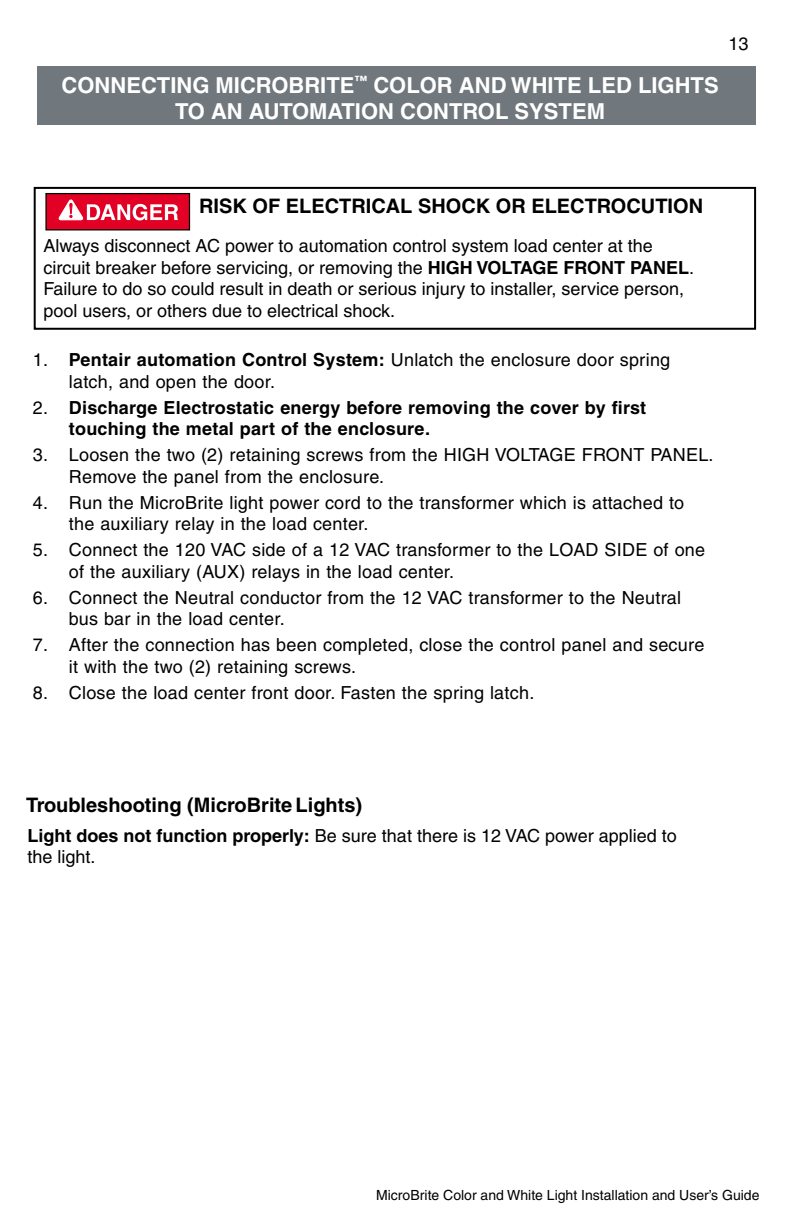
<style>
.page{position:relative;width:792px;height:1224px;background:#fff}
.page>*{position:absolute;margin:0;border:0;box-sizing:border-box;transform-origin:0 0}
.t1{font:700 22px/26.4px "Helvetica";color:#fff;text-align:center}
.t2{font:700 20px "Helvetica";color:#000}
.t3{font:18px/21.6px "Helvetica";letter-spacing:.015em;color:#000}
.t4{font:700 18px/21.6px "Helvetica";letter-spacing:.015em;color:#000}
.t5{font:14px "Helvetica";color:#000}
.s1{font-weight:700}
.s2{font-weight:400}
</style>
<div class="page">
<div style="left:46px;top:194px;width:143px;height:36px;background:#e20025"></div>
<div style="left:45px;top:193px;width:145px;height:37px;border:1px solid #000"></div>
<svg style="left:58px;top:199px;width:120px;height:22px"></svg>
<div style="left:34px;top:187px;width:722px;height:143px;border:2px solid #000"></div>
<div style="left:37px;top:66px;width:719px;height:59px;background:#70787d"></div>
<p class="t1" style="left:62px;top:71px;width:659px">CONNECTING MICROBRITE<sup>™</sup> COLOR AND WHITE LED LIGHTS<br>TO AN AUTOMATION CONTROL SYSTEM</p>
<p class="t3" style="left:729px;top:33px;width:22px">13</p>
<p class="t2" style="left:199px;top:194px;width:506px">RISK OF ELECTRICAL SHOCK OR ELECTROCUTION</p>
<p class="t3" style="left:43px;top:235px;width:652px">Always disconnect AC power to automation control system load center at the circuit breaker before servicing, or removing the <span class="s1">HIGH VOLTAGE FRONT PANEL</span>.<br>Failure to do so could result in death or serious injury to installer, service person, pool users, or others due to electrical shock.</p>
<p class="t3" style="left:69px;top:349px;width:603px;text-indent:-36px">1. <span class="s1">Pentair automation Control System:</span> Unlatch the enclosure door spring latch, and open the door.</p>
<p class="t4" style="left:69px;top:396px;width:579px;text-indent:-36px"><span class="s2">2.</span> Discharge Electrostatic energy before removing the cover by first touching the metal part of the enclosure.</p>
<p class="t3" style="left:69px;top:444px;width:646px;text-indent:-36px">3. Loosen the two (2) retaining screws from the HIGH VOLTAGE FRONT PANEL.<br>Remove the panel from the enclosure.</p>
<p class="t3" style="left:69px;top:491px;width:617px;text-indent:-36px">4. Run the MicroBrite light power cord to the transformer which is attached to the auxiliary relay in the load center.</p>
<p class="t3" style="left:69px;top:539px;width:638px;text-indent:-36px">5. Connect the 120 VAC side of a 12 VAC transformer to the LOAD SIDE of one of the auxiliary (AUX) relays in the load center.</p>
<p class="t3" style="left:69px;top:586px;width:614px;text-indent:-36px">6. Connect the Neutral conductor from the 12 VAC transformer to the Neutral bus bar in the load center.</p>
<p class="t3" style="left:69px;top:634px;width:637px;text-indent:-36px">7. After the connection has been completed, close the control panel and secure it with the two (2) retaining screws.</p>
<p class="t3" style="left:33px;top:681px;width:503px">8. Close the load center front door. Fasten the spring latch.</p>
<p class="t2" style="left:26px;top:793px;width:338px">Troubleshooting (MicroBrite Lights)</p>
<p class="t3" style="left:28px;top:825px;width:651px"><span class="s1">Light does not function properly:</span> Be sure that there is 12 VAC power applied to the light.</p>
<p class="t5" style="left:376px;top:1187px;width:385px">MicroBrite Color and White Light Installation and User’s Guide</p>
</div>
